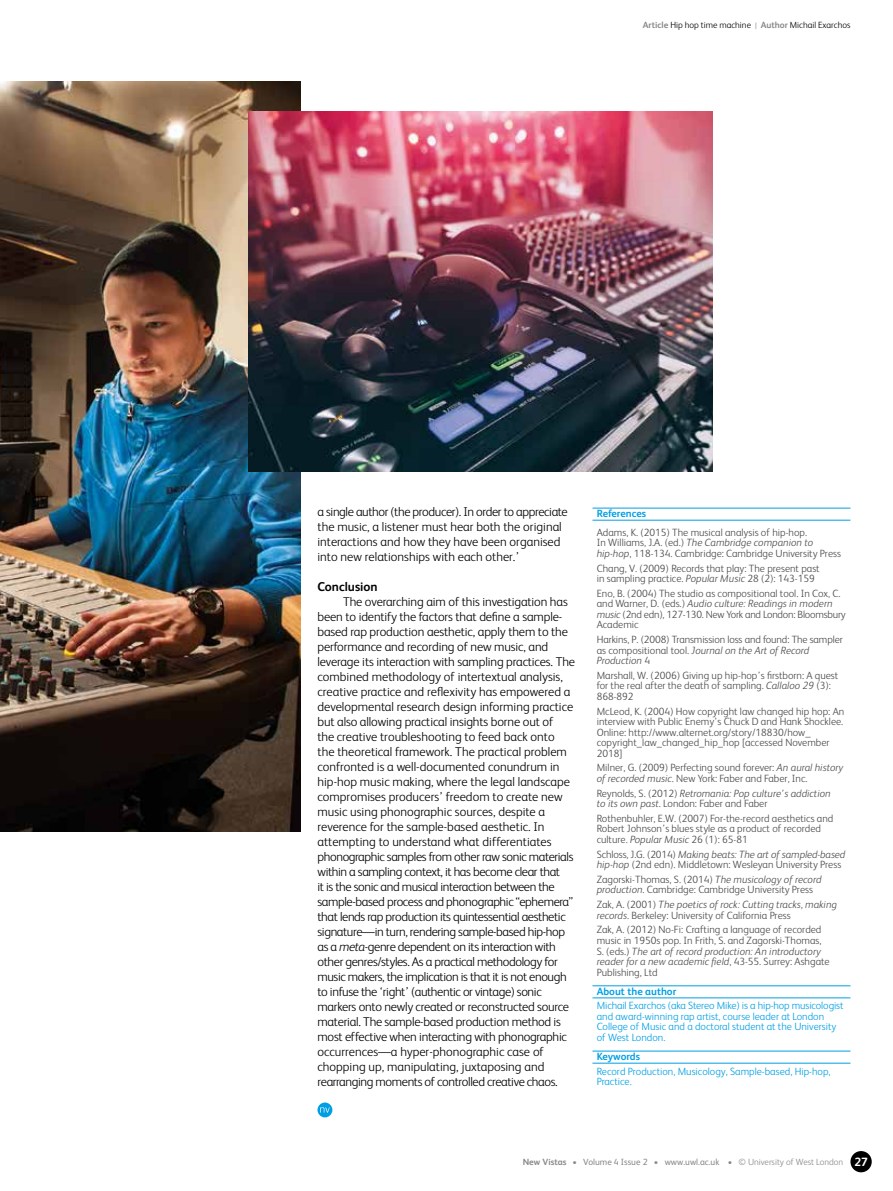
<style>
.page{position:relative;width:893px;height:1191px;background:#fff}
.page>*{position:absolute;margin:0;border:0;box-sizing:border-box;transform-origin:0 0}
.t1{font:300 12.75px/15px "FS Albert";letter-spacing:-.01em;color:#000}
.t2{font:700 12.75px "FS Albert";color:#000}
.t3{font:300 10.5px/10.5px "FS Albert";color:#4a4a49}
.t4{font:300 10.5px/10.5px "FS Albert";color:#009fe3}
.t5{font:italic 300 10.5px/10.5px "FS Albert";color:#4a4a49}
.t6{font:700 10.5px "FS Albert";color:#009fe3}
.t7{font:300 9px "FS Albert";color:#878787}
.t8{font:300 9px "FS Albert";color:#000}
.s1{font-weight:700;color:#878787}
.s2{color:#878787}
.s3{font-style:italic}
.s4{font-style:normal}
.s5{font-weight:700}
.s6{font-weight:400}
.s7{font-weight:700;font-size:12px;color:#fff}
</style>
<div class="page">
<div style="left:850px;top:1151px;width:22px;height:21px;background:#000;border-radius:50%"></div>
<img style="left:0;top:81px;width:300px;height:750px">
<img style="left:249px;top:111px;width:464px;height:360px">
<hr style="left:592px;top:508px;width:258px;height:1px;background:#009fe3">
<hr style="left:592px;top:520px;width:258px;height:1px;background:#009fe3">
<hr style="left:592px;top:985px;width:258px;height:1px;background:#009fe3">
<hr style="left:592px;top:997px;width:258px;height:1px;background:#009fe3">
<hr style="left:592px;top:1050px;width:258px;height:1px;background:#009fe3">
<hr style="left:592px;top:1063px;width:258px;height:1px;background:#009fe3">
<svg style="left:317px;top:1102px;width:15px;height:15px"></svg>
<svg style="left:320px;top:1107px;width:10px;height:5px"></svg>
<p class="t8" style="left:643px;top:19px;width:209px"><span class="s1">Article</span> Hip hop time machine <span class="s2">|</span> <span class="s1">Author</span> Michail Exarchos</p>
<p class="t1" style="left:317px;top:504px;width:252px">a single author (the producer). In order to appreciate the music, a listener must hear both the original interactions and how they have been organised into new relationships with each other.’</p>
<p class="t2" style="left:317px;top:578px;width:62px">Conclusion</p>
<p class="t1" style="left:317px;top:594px;width:259px;text-indent:26px">The overarching aim of this investigation has been to identify the factors that define a sample&shy;based rap production aesthetic, apply them to the performance and recording of new music, and leverage its interaction with sampling practices. The combined methodology of intertextual analysis, creative practice and reflexivity has empowered a developmental research design informing practice but also allowing practical insights borne out of<br>the creative troubleshooting to feed back onto<br>the theoretical framework. The practical problem confronted is a well-documented conundrum in hip-hop music making, where the legal landscape compromises producers’ freedom to create new music using phonographic sources, despite a reverence for the sample-based aesthetic. In attempting to understand what differentiates phonographic samples from other raw sonic materials within a sampling context, it has become clear that<br>it is the sonic and musical interaction between the sample-based process and phonographic “ephemera” that lends rap production its quintessential aesthetic signature—in turn, rendering sample-based hip-hop as a <span class="s3">meta</span>-genre dependent on its interaction with other genres/styles. As a practical methodology for music makers, the implication is that it is not enough to infuse the ‘right’ (authentic or vintage) sonic markers onto newly created or reconstructed source material. The sample-based production method is most effective when interacting with phonographic occurrences—a hyper-phonographic case of chopping up, manipulating, juxtaposing and rearranging moments of controlled creative chaos.</p>
<p class="t6" style="left:597px;top:506px;width:51px">References</p>
<p class="t3" style="left:597px;top:526px;width:246px">Adams, K. (2015) The musical analysis of hip-hop.<br>In Williams, J.A. (ed.) <span class="s3">The Cambridge companion to hip-hop</span>, 118-134. Cambridge: Cambridge University Press</p>
<p class="t3" style="left:597px;top:562px;width:224px">Chang, V. (2009) Records that play: The present past in sampling practice. <span class="s3">Popular Music</span> 28 (2): 143-159</p>
<p class="t3" style="left:597px;top:587px;width:251px">Eno, B. (2004) The studio as compositional tool. In Cox, C. and Warner, D. (eds.) <span class="s3">Audio culture: Readings in modern music</span> (2nd edn), 127-130. New York and London: Bloomsbury Academic</p>
<p class="t3" style="left:597px;top:634px;width:248px">Harkins, P. (2008) Transmission loss and found: The sampler as compositional tool. <span class="s3">Journal on the Art of Record<br>Production</span> 4</p>
<p class="t3" style="left:597px;top:669px;width:243px">Marshall, W. (2006) Giving up hip-hop’s firstborn: A quest for the real after the death of sampling. <span class="s3">Callaloo 29</span> (3):<br>868-892</p>
<p class="t3" style="left:597px;top:705px;width:249px">McLeod, K. (2004) How copyright law changed hip hop: An interview with Public Enemy’s Chuck D and Hank Shocklee.<br>Online: http://www.alternet.org/story/18830/how_ copyright_law_changed_hip_hop [accessed November 2018]</p>
<p class="t3" style="left:597px;top:762px;width:248px">Milner, G. (2009) Perfecting sound forever: <span class="s3">An aural history of recorded music</span>. New York: Faber and Faber, Inc.</p>
<p class="t5" style="left:597px;top:787px;width:235px"><span class="s4">Reynolds, S. (2012)</span> Retromania: Pop culture’s addiction to its own past<span class="s4">. London: Faber and Faber</span></p>
<p class="t3" style="left:597px;top:812px;width:238px">Rothenbuhler, E.W. (2007) For-the-record aesthetics and<br>Robert Johnson’s blues style as a product of recorded culture. <span class="s3">Popular Music</span> 26 (1): 65-81</p>
<p class="t3" style="left:597px;top:848px;width:250px">Schloss, J.G. (2014) <span class="s3">Making beats: The art of sampled-based hip-hop</span> (2nd edn). Middletown: Wesleyan University Press</p>
<p class="t3" style="left:597px;top:873px;width:226px">Zagorski-Thomas, S. (2014) <span class="s3">The musicology of record production</span>. Cambridge: Cambridge University Press</p>
<p class="t3" style="left:597px;top:899px;width:242px">Zak, A. (2001) <span class="s3">The poetics of rock: Cutting tracks, making records</span>. Berkeley: University of California Press</p>
<p class="t3" style="left:597px;top:924px;width:234px">Zak, A. (2012) No-Fi: Crafting a language of recorded music in 1950s pop. In Frith, S. and Zagorski-Thomas, S. (eds.) <span class="s3">The art of record production: An introductory reader for a new academic field</span>, 43-55. Surrey: Ashgate Publishing, Ltd</p>
<p class="t6" style="left:597px;top:983px;width:81px">About the author</p>
<p class="t4" style="left:597px;top:1000px;width:248px">Michail Exarchos (aka Stereo Mike) is a hip-hop musicologist and award-winning rap artist, course leader at London College of Music and a doctoral student at the University of West London.</p>
<p class="t6" style="left:597px;top:1049px;width:45px">Keywords</p>
<p class="t4" style="left:597px;top:1065px;width:235px">Record Production, Musicology, Sample-based, Hip-hop,<br>Practice.</p>
<p class="t7" style="left:523px;top:1156px;width:347px"><span class="s5">New Vistas</span> • <span class="s6">Volume 4 Issue 2</span> • <span class="s6">www.uwl.ac.uk</span> • © University of West London <span class="s7">27</span></p>
</div>
